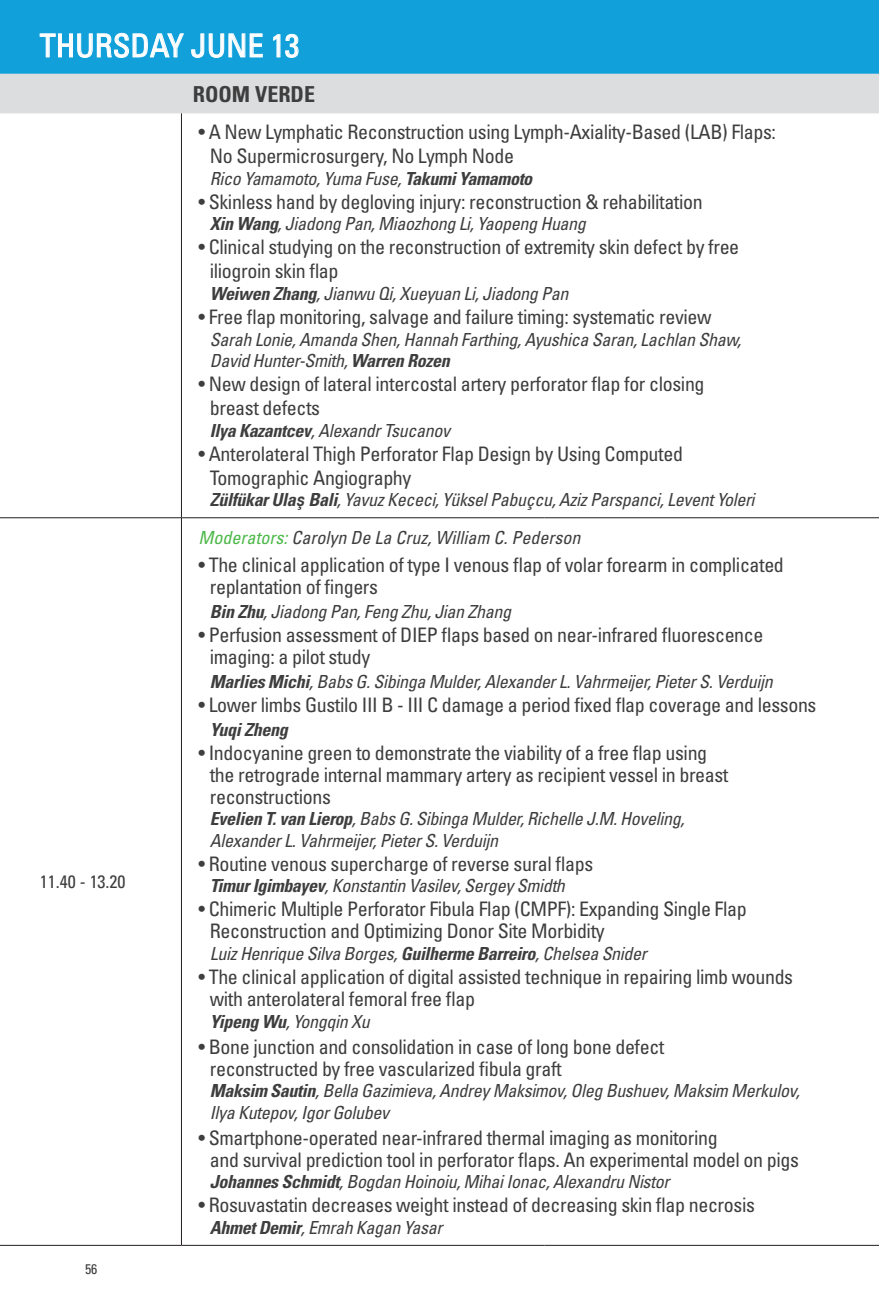
<style>
.page{position:relative;width:879px;height:1304px;background:#fff}
.page>*{position:absolute;margin:0;border:0;box-sizing:border-box;transform-origin:0 0}
.t1{font:condensed 32px "Univers LT Std";color:#fff}
.t2{font:700 condensed 22px "Univers LT Std";color:#3e3e3f}
.t3{font:condensed 20px/22px "Univers LT Std";letter-spacing:-.02em;color:#3e3e3f}
.t4{font:italic condensed 18px/21.6px "Univers LT Std";letter-spacing:-.02em;color:#3e3e3f}
.t5{font:italic condensed 18px "Univers LT Std";color:#3e3e3f}
.t6{font:condensed 18px "Univers LT Std";color:#3e3e3f}
.t7{font:italic 700 condensed 18px "Univers LT Std";letter-spacing:-.02em;color:#3e3e3f}
.t8{font:condensed 14px "Univers LT Std";color:#3e3e3f}
.s1{font-weight:700}
.s2{font-family:"Helvetica Neue";font-weight:700;font-stretch:normal}
.s3{color:#4cb848}
</style>
<div class="page">
<div style="left:0;top:0;width:879px;height:74px;background:#12a0db"></div>
<div style="left:0;top:74px;width:879px;height:39px;background:#dcdddf"></div>
<hr style="left:181px;top:113px;width:1px;height:404px;background:#231f20">
<hr style="left:0;top:517px;width:181px;height:1px;background:#231f20">
<hr style="left:181px;top:517px;width:363px;height:1px;background:#231f20">
<hr style="left:181px;top:518px;width:1px;height:727px;background:#231f20">
<hr style="left:544px;top:517px;width:335px;height:1px;background:#231f20">
<hr style="left:0;top:1245px;width:181px;height:1px;background:#231f20">
<hr style="left:181px;top:1245px;width:363px;height:1px;background:#231f20">
<hr style="left:544px;top:1245px;width:335px;height:1px;background:#231f20">
<svg style="left:40px;top:33px;width:144px;height:25px"></svg>
<svg style="left:191px;top:33px;width:72px;height:25px"></svg>
<svg style="left:273px;top:34px;width:25px;height:24px"></svg>
<h1 class="t1" style="left:40px;top:25px;width:261px">THURSDAY JUNE 13</h1>
<p class="t2" style="left:193px;top:80px;width:124px">ROOM VERDE</p>
<p class="t3" style="left:210px;top:120px;width:568px;line-height:24px;text-indent:-11px">• A New Lymphatic Reconstruction using Lymph-Axiality-Based (LAB) Flaps:<br>No Supermicrosurgery, No Lymph Node</p>
<p class="t4" style="left:210px;top:168px;width:324px">Rico Yamamoto, Yuma Fuse, <span class="s1">Takumi Yamamoto</span></p>
<p class="t3" style="left:198px;top:190px;width:506px">• Skinless hand by degloving injury: reconstruction &amp; rehabilitation</p>
<p class="t4" style="left:210px;top:213px;width:378px"><span class="s1">Xin Wang</span>, Jiadong Pan, Miaozhong Li, Yaopeng Huang</p>
<p class="t3" style="left:210px;top:235px;width:531px;line-height:24px;text-indent:-11px">• Clinical studying on the reconstruction of extremity skin defect by free iliogroin skin flap</p>
<p class="t4" style="left:210px;top:283px;width:360px"><span class="s1">Weiwen Zhang</span>, Jianwu Qi, Xueyuan Li, Jiadong Pan</p>
<p class="t3" style="left:198px;top:306px;width:515px">• Free flap monitoring, salvage and failure timing: systematic review</p>
<p class="t4" style="left:210px;top:328px;width:533px">Sarah Lonie, Amanda Shen, Hannah Farthing, Ayushica Saran, Lachlan Shaw,<br>David Hunter-Smith, <span class="s1">Warren Rozen</span></p>
<p class="t3" style="left:210px;top:372px;width:496px;line-height:24px;text-indent:-11px">• New design of lateral intercostal artery perforator flap for closing breast defects</p>
<p class="t4" style="left:210px;top:420px;width:242px"><span class="s1">Ilya Kazantcev</span>, Alexandr Tsucanov</p>
<p class="t3" style="left:210px;top:441px;width:475px;line-height:24px;text-indent:-11px">• Anterolateral Thigh Perforator Flap Design by Using Computed<br>Tomographic Angiography</p>
<p class="t4" style="left:210px;top:489px;width:546px"><span class="s1">Zülfükar Ula</span><span class="s2">ş</span> <span class="s1">Bali</span>, Yavuz Kececi, Yüksel Pabuçcu, Aziz Parspanci, Levent Yoleri</p>
<p class="t6" style="left:40px;top:870px;width:87px">11.40 - 13.20</p>
<p class="t8" style="left:85px;top:1261px;width:14px">56</p>
<p class="t5" style="left:198px;top:526px;width:383px"><span class="s3">Moderators:</span> Carolyn De La Cruz, William C. Pederson</p>
<p class="t3" style="left:210px;top:553px;width:575px;text-indent:-11px">• The clinical application of type I venous flap of volar forearm in complicated replantation of fingers</p>
<p class="t4" style="left:210px;top:600px;width:303px"><span class="s1">Bin Zhu</span>, Jiadong Pan, Feng Zhu, Jian Zhang</p>
<p class="t3" style="left:210px;top:623px;width:555px;text-indent:-11px">• Perfusion assessment of DIEP flaps based on near-infrared fluorescence imaging: a pilot study</p>
<p class="t4" style="left:210px;top:670px;width:564px"><span class="s1">Marlies Michi</span>, Babs G. Sibinga Mulder, Alexander L. Vahrmeijer, Pieter S. Verduijn</p>
<p class="t3" style="left:198px;top:693px;width:619px">• Lower limbs Gustilo III B - III C damage a period fixed flap coverage and lessons</p>
<p class="t7" style="left:210px;top:718px;width:79px">Yuqi Zheng</p>
<p class="t3" style="left:210px;top:741px;width:520px;text-indent:-11px">• Indocyanine green to demonstrate the viability of a free flap using the retrograde internal mammary artery as recipient vessel in breast reconstructions</p>
<p class="t4" style="left:210px;top:808px;width:476px"><span class="s1">Evelien T. van Lierop</span>, Babs G. Sibinga Mulder, Richelle J.M. Hoveling,<br>Alexander L. Vahrmeijer, Pieter S. Verduijn</p>
<p class="t3" style="left:198px;top:852px;width:396px">• Routine venous supercharge of reverse sural flaps</p>
<p class="t4" style="left:210px;top:875px;width:357px"><span class="s1">Timur Igimbayev</span>, Konstantin Vasilev, Sergey Smidth</p>
<p class="t3" style="left:210px;top:898px;width:538px;text-indent:-11px">• Chimeric Multiple Perforator Fibula Flap (CMPF): Expanding Single Flap<br>Reconstruction and Optimizing Donor Site Morbidity</p>
<p class="t4" style="left:210px;top:943px;width:438px">Luiz Henrique Silva Borges, <span class="s1">Guilherme Barreiro</span>, Chelsea Snider</p>
<p class="t3" style="left:210px;top:966px;width:585px;text-indent:-11px">• The clinical application of digital assisted technique in repairing limb wounds with anterolateral femoral free flap</p>
<p class="t4" style="left:210px;top:1010px;width:161px"><span class="s1">Yipeng Wu</span>, Yongqin Xu</p>
<p class="t3" style="left:210px;top:1035px;width:456px;text-indent:-11px">• Bone junction and consolidation in case of long bone defect reconstructed by free vascularized fibula graft</p>
<p class="t4" style="left:210px;top:1080px;width:591px"><span class="s1">Maksim Sautin</span>, Bella Gazimieva, Andrey Maksimov, Oleg Bushuev, Maksim Merkulov,<br>Ilya Kutepov, Igor Golubev</p>
<p class="t3" style="left:210px;top:1126px;width:591px;text-indent:-11px">• Smartphone-operated near-infrared thermal imaging as monitoring<br>and survival prediction tool in perforator flaps. An experimental model on pigs</p>
<p class="t4" style="left:210px;top:1171px;width:461px"><span class="s1">Johannes Schmidt</span>, Bogdan Hoinoiu, Mihai Ionac, Alexandru Nistor</p>
<p class="t3" style="left:198px;top:1194px;width:558px">• Rosuvastatin decreases weight instead of decreasing skin flap necrosis</p>
<p class="t4" style="left:210px;top:1217px;width:234px"><span class="s1">Ahmet Demir</span>, Emrah Kagan Yasar</p>
</div>
